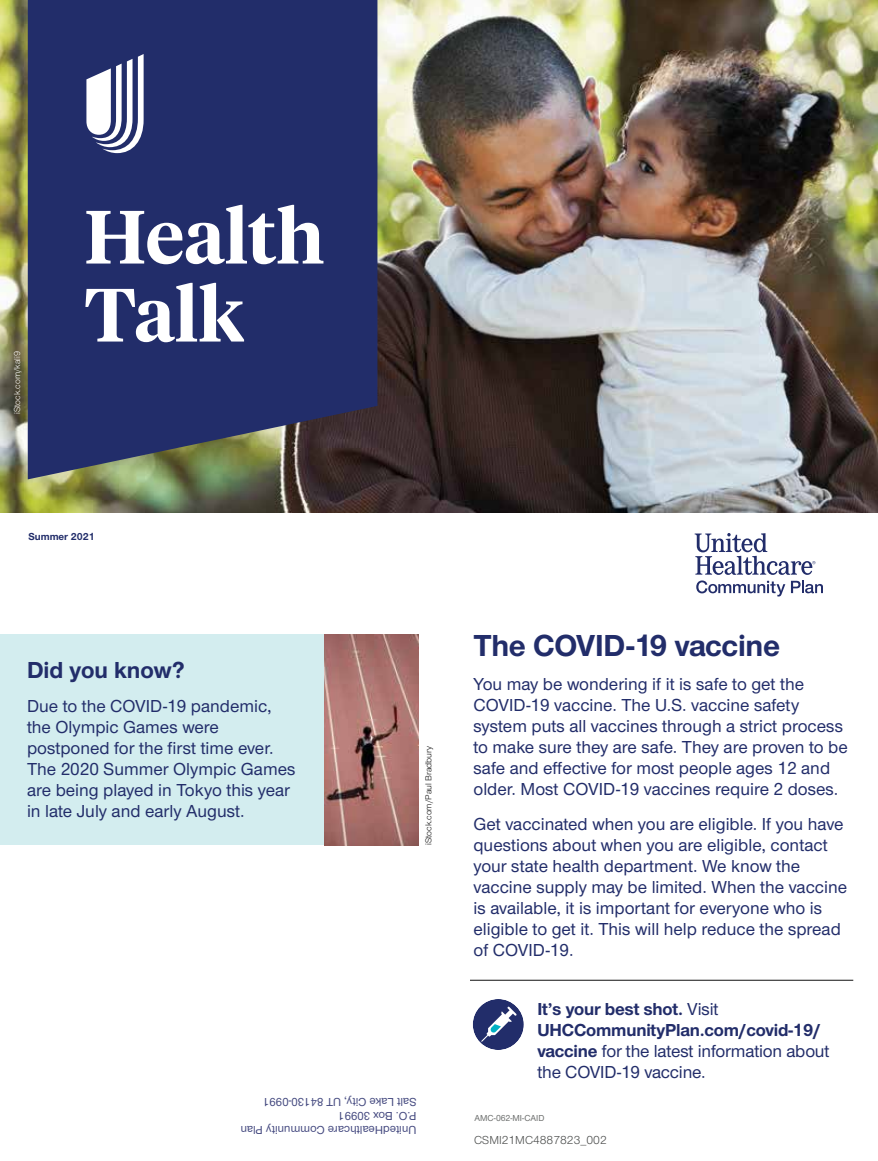
<style>
.page{position:relative;width:878px;height:1161px;background:#fff}
.page>*{position:absolute;margin:0;border:0;box-sizing:border-box;transform-origin:0 0}
.t1{font:600 75px/78px "UHC Serif Headline";color:#fff}
.t2{font:700 31.5px "UHC Sans";letter-spacing:-.01em;color:#222d6a}
.t3{font:700 24px "UHC Sans";color:#222d6a}
.t4{font:500 18px/21px "UHC Sans";color:#222d6a}
.t5{font:700 18px/21px "UHC Sans";letter-spacing:-.01em;color:#222d6a}
.t6{font:500 12px/14.2px "UHC Sans";color:#454a80}
.t7{font:12px "UHC Sans";color:#4a4c4b}
.t8{font:700 10.5px "UHC Sans";color:#222d6a}
.t9{font:9px "UHC Sans";color:#121212}
.t10{font:9px "UHC Sans";color:#fff}
.t11{font:500 9px "UHC Sans";color:#6d6f6e}
.s1{font-weight:500}
</style>
<div class="page">
<img style="left:0;top:0;width:878px;height:513px">
<svg style="left:694px;top:533px;width:129px;height:64px"></svg>
<svg style="left:28px;top:0;width:349px;height:479px;background:#273167"></svg>
<svg style="left:86px;top:54px;width:58px;height:99px"></svg>
<hr style="left:470px;top:980px;width:383px;height:1px;background:#121212">
<div style="left:472px;top:999px;width:52px;height:51px;background:#222d6a;border-radius:50%"></div>
<svg style="left:481px;top:1007px;width:35px;height:35px"></svg>
<div style="left:0;top:634px;width:418px;height:211px;background:#d3edef"></div>
<img style="left:324px;top:634px;width:94px;height:211px">
<p class="t10" style="left:11px;top:414px;width:65px;rotate:-90deg">iStock.com/kali9</p>
<h1 class="t1" style="left:84px;top:194px;width:241px">Health<br>Talk</h1>
<p class="t8" style="left:28px;top:529px;width:68px">Summer 2021</p>
<h3 class="t3" style="left:27px;top:653px;width:159px">Did you know?</h3>
<p class="t4" style="left:27px;top:695px;width:270px">Due to the COVID-19 pandemic, the Olympic Games were postponed for the first time ever.<br>The 2020 Summer Olympic Games are being played in Tokyo this year in late July and early August.</p>
<p class="t9" style="left:422px;top:845px;width:101px;rotate:-90deg">iStock.com/Paul Bradbury</p>
<p class="t6" style="left:416px;top:1138px;width:177px;rotate:-180deg">UnitedHealthcare Community Plan<br>P.O. Box 30991<br>Salt Lake City, UT 84130-0991</p>
<h2 class="t2" style="left:473px;top:624px;width:308px">The COVID-19 vaccine</h2>
<p class="t4" style="left:473px;top:673px;width:376px">You may be wondering if it is safe to get the COVID-19 vaccine. The U.S. vaccine safety system puts all vaccines through a strict process to make sure they are safe. They are proven to be safe and effective for most people ages 12 and older. Most COVID-19 vaccines require 2 doses.</p>
<p class="t4" style="left:473px;top:812px;width:375px">Get vaccinated when you are eligible. If you have questions about when you are eligible, contact your state health department. We know the vaccine supply may be limited. When the vaccine is available, it is important for everyone who is eligible to get it. This will help reduce the spread of COVID-19.</p>
<p class="t5" style="left:537px;top:998px;width:293px">It’s your best shot. <span class="s1">Visit<br></span>UHCCommunityPlan.com/covid-19/ vaccine <span class="s1">for the latest information about the COVID-19 vaccine.</span></p>
<p class="t11" style="left:474px;top:1112px;width:72px">AMC-062-MI-CAID</p>
<p class="t7" style="left:474px;top:1132px;width:134px">CSMI21MC4887823_002</p>
</div>
